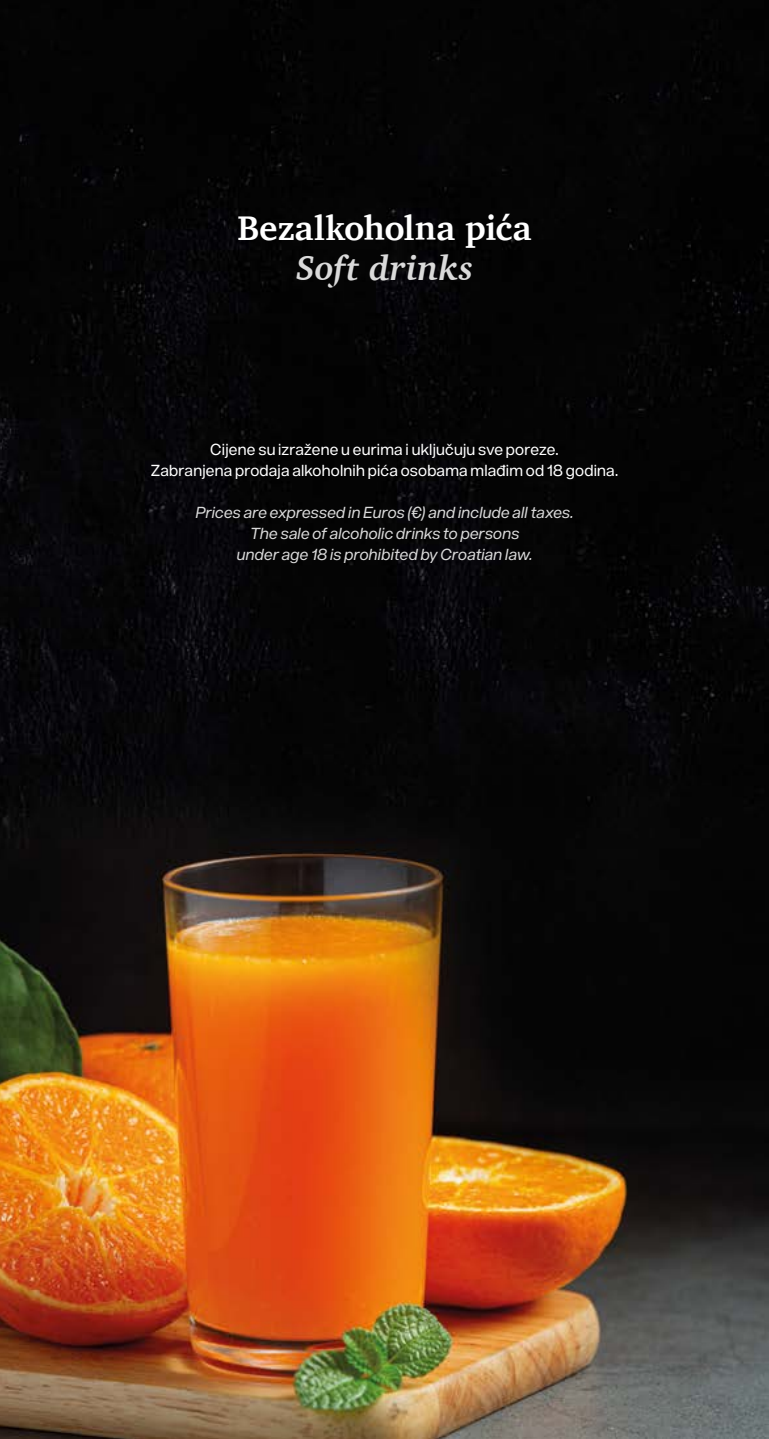
<style>
.page{position:relative;width:769px;height:1439px;background:#fff}
.page>*{position:absolute;margin:0;border:0;box-sizing:border-box;transform-origin:0 0}
.t1{font:700 35px "Charter";letter-spacing:-.005em;color:#fff}
.t2{font:italic 700 35px "Charter";letter-spacing:.005em;color:#dadada}
.t3{font:italic 15.75px/21px "Acronym";letter-spacing:.01em;color:#dadada;text-align:center}
.t4{font:15.75px/21px "Acronym";letter-spacing:.01em;color:#fff;text-align:center}
</style>
<div class="page">
<img style="left:0;top:0;width:769px;height:1439px">
<h1 class="t1" style="left:237px;top:198px;width:296px">Bezalkoholna pića</h1>
<h1 class="t2" style="left:296px;top:238px;width:179px">Soft drinks</h1>
<p class="t4" style="left:151px;top:438px;width:469px">Cijene su izražene u eurima i uključuju sve poreze.<br>Zabranjena prodaja alkoholnih pića osobama mlađim od 18 godina.</p>
<p class="t3" style="left:196px;top:501px;width:379px">Prices are expressed in Euros (€) and include all taxes.<br>The sale of alcoholic drinks to persons<br>under age 18 is prohibited by Croatian law.</p>
</div>
